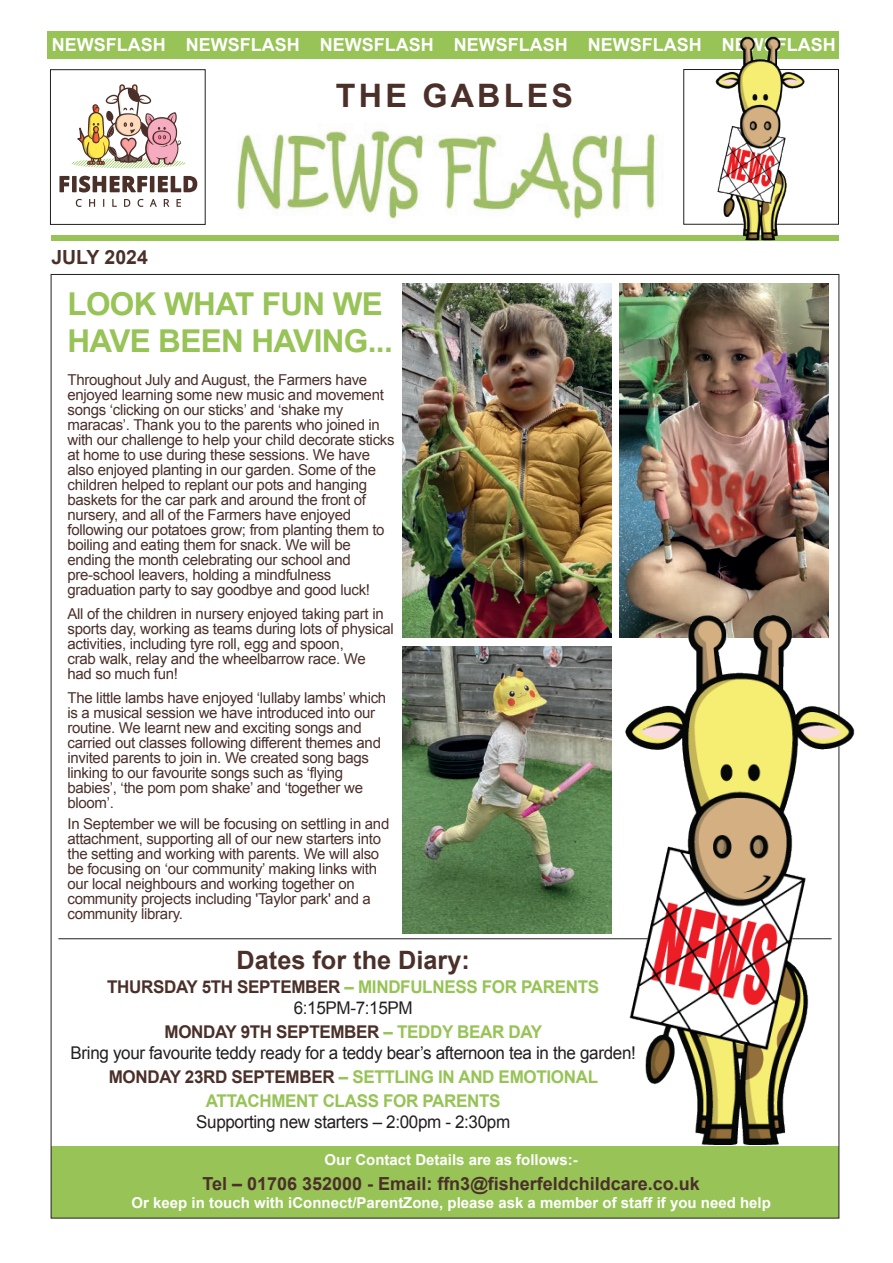
<style>
.page{position:relative;width:893px;height:1263px;background:#fff}
.page>*{position:absolute;margin:0;border:0;box-sizing:border-box;transform-origin:0 0}
.t1{font:700 32.25px "Arial";letter-spacing:.1em;color:#4b302a}
.t2{font:700 31.5px/36.5px "Arial";letter-spacing:-.02em;color:#97c357}
.t3{font:700 25.35px "Arial";color:#4b302a}
.t4{font:700 19.5px "Arial";color:#4b302a}
.t5{font:700 18px "Arial";color:#fff}
.t6{font:700 18px "Arial";color:#4b302a}
.t7{font:17.55px/20.9px "Arial";letter-spacing:-.02em;color:#231f20;text-align:center}
.t8{font:700 17.55px/20.9px "Arial";letter-spacing:-.02em;color:#97c357;text-align:center}
.t9{font:15px/15px "Arial";letter-spacing:-.02em;color:#4b302a}
.t10{font:700 15px "Arial";color:#fff}
.s1{color:#4b302a}
.s2{font-weight:400;color:#231f20}
.s3{font-weight:700;color:#4b302a}
.s4{font-weight:700;color:#97c357}
</style>
<div class="page">
<div style="left:51px;top:1147px;width:788px;height:71px;background:#97c357"></div>
<div style="left:51px;top:235px;width:788px;height:6px;background:#97c357"></div>
<div style="left:48px;top:31px;width:791px;height:28px;background:#97c357"></div>
<svg style="left:59px;top:176px;width:10px;height:16px"></svg>
<div style="left:72px;top:176px;width:5px;height:16px;background:#4b302a"></div>
<svg style="left:79px;top:176px;width:68px;height:16px"></svg>
<hr style="left:150px;top:176px;width:4px;height:16px;background:#4b302a">
<svg style="left:158px;top:176px;width:39px;height:16px"></svg>
<svg style="left:76px;top:199px;width:6px;height:8px"></svg>
<svg style="left:89px;top:199px;width:6px;height:8px"></svg>
<svg style="left:112px;top:199px;width:5px;height:8px"></svg>
<svg style="left:124px;top:199px;width:6px;height:8px"></svg>
<svg style="left:138px;top:199px;width:6px;height:8px"></svg>
<svg style="left:150px;top:199px;width:7px;height:8px"></svg>
<svg style="left:164px;top:199px;width:5px;height:8px"></svg>
<svg style="left:176px;top:199px;width:5px;height:8px"></svg>
<svg style="left:71px;top:84px;width:115px;height:84px"></svg>
<div style="left:50px;top:69px;width:156px;height:156px;border:1px solid #231f20"></div>
<div style="left:683px;top:69px;width:156px;height:156px;border:1px solid #231f20"></div>
<img style="left:709px;top:36px;width:104px;height:205px">
<img style="left:237px;top:123px;width:421px;height:96px">
<hr style="left:58px;top:938px;width:774px;height:1px;background:#231f20">
<img style="left:403px;top:283px;width:209px;height:355px">
<img style="left:403px;top:647px;width:207px;height:286px">
<img style="left:619px;top:283px;width:209px;height:307px">
<img style="left:610px;top:590px;width:245px;height:574px">
<p class="t5" style="left:52px;top:33px;width:785px">NEWSFLASH NEWSFLASH NEWSFLASH NEWSFLASH NEWSFLASH NEWSFLASH</p>
<h3 class="t4" style="left:51px;top:244px;width:98px">JULY 2024</h3>
<h1 class="t1" style="left:336px;top:74px;width:239px">THE GABLES</h1>
<h2 class="t2" style="left:67px;top:287px;width:327px">LOOK WHAT FUN WE<br>HAVE BEEN HAVING...</h2>
<p class="t9" style="left:67px;top:372px;width:329px">Throughout July and August, the Farmers have enjoyed learning some new music and movement songs ‘clicking on our sticks’ and ‘shake my maracas’. Thank you to the parents who joined in with our challenge to help your child decorate sticks at home to use during these sessions. We have also enjoyed planting in our garden. Some of the children helped to replant our pots and hanging baskets for the car park and around the front of nursery, and all of the Farmers have enjoyed following our potatoes grow; from planting them to boiling and eating them for snack. We will be ending the month celebrating our school and pre-school leavers, holding a mindfulness graduation party to say goodbye and good luck!</p>
<p class="t9" style="left:67px;top:606px;width:328px">All of the children in nursery enjoyed taking part in sports day, working as teams during lots of physical activities, including tyre roll, egg and spoon,<br>crab walk, relay and the wheelbarrow race. We had so much fun!</p>
<p class="t9" style="left:67px;top:690px;width:320px">The little lambs have enjoyed ‘lullaby lambs’ which is a musical session we have introduced into our routine. We learnt new and exciting songs and carried out classes following different themes and invited parents to join in. We created song bags linking to our favourite songs such as ‘flying babies’, ‘the pom pom shake’ and ‘together we bloom’.</p>
<p class="t9" style="left:67px;top:816px;width:323px">In September we will be focusing on settling in and attachment, supporting all of our new starters into the setting and working with parents. We will also be focusing on ‘our community’ making links with our local neighbours and working together on community projects including 'Taylor park' and a community library.</p>
<h3 class="t3" style="left:237px;top:944px;width:235px">Dates for the Diary:</h3>
<p class="t8" style="left:107px;top:977px;width:493px"><span class="s1">THURSDAY 5TH SEPTEMBER</span> – MINDFULNESS FOR PARENTS<br><span class="s2">6:15PM-7:15PM</span></p>
<p class="t7" style="left:71px;top:1022px;width:567px"><span class="s3">MONDAY 9TH SEPTEMBER</span> <span class="s4">– TEDDY BEAR DAY<br></span>Bring your favourite teddy ready for a teddy bear’s afternoon tea in the garden!</p>
<p class="t8" style="left:109px;top:1065px;width:491px;line-height:23.9px"><span class="s1">MONDAY 23RD SEPTEMBER</span> – SETTLING IN AND EMOTIONAL<br>ATTACHMENT CLASS FOR PARENTS</p>
<p class="t7" style="left:196px;top:1111px;width:315px">Supporting new starters – 2:00pm - 2:30pm</p>
<p class="t10" style="left:325px;top:1150px;width:255px">Our Contact Details are as follows:-</p>
<p class="t6" style="left:202px;top:1172px;width:499px">Tel – 01706 352000 - Email: ffn3@fisherfeldchildcare.co.uk</p>
<p class="t10" style="left:132px;top:1193px;width:641px">Or keep in touch with iConnect/ParentZone, please ask a member of staff if you need help</p>
</div>
